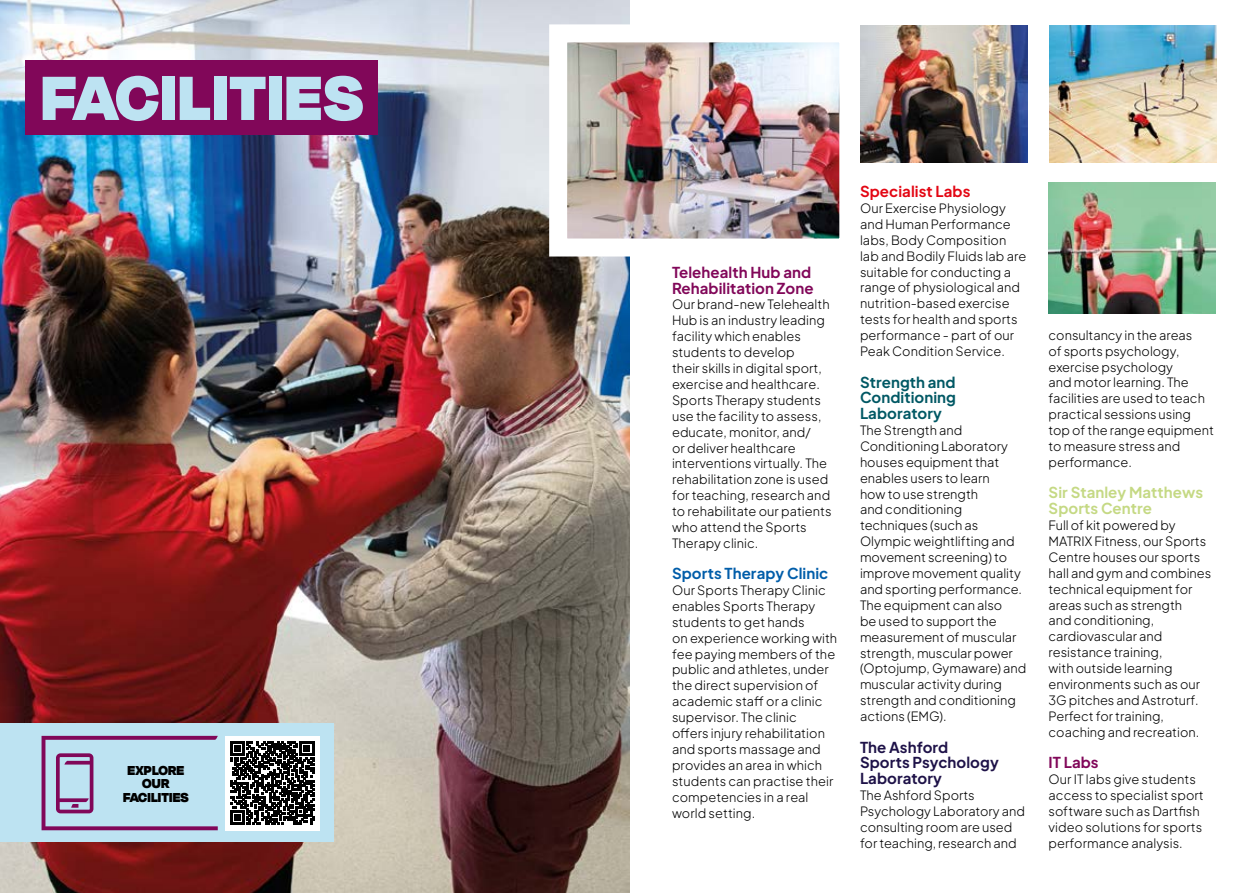
<style>
.page{position:relative;width:1259px;height:893px;background:#fff}
.page>*{position:absolute;margin:0;border:0;box-sizing:border-box;transform-origin:0 0}
.t1{font:900 72px "Degular Display";letter-spacing:.02em;color:#bde3f2}
.t2{font:700 15px/15.8px "Plus Jakarta Sans";letter-spacing:.005em;color:#810759}
.t3{font:700 15px/15.8px "Plus Jakarta Sans";letter-spacing:.005em;color:#1e1248}
.t4{font:700 15px/15.8px "Plus Jakarta Sans";letter-spacing:.005em;color:#005864;text-align:justify}
.t5{font:700 15px/15.8px "Plus Jakarta Sans";letter-spacing:.005em;color:#c5d984}
.t6{font:900 15px/13.5px "Degular Display";letter-spacing:.01em;color:#000;text-align:center}
.t7{font:700 15px "Plus Jakarta Sans";letter-spacing:.005em;color:#005da9}
.t8{font:700 15px "Plus Jakarta Sans";letter-spacing:.005em;color:#e30613}
.t9{font:300 12.75px/15.9px "Plus Jakarta Sans";color:#000}
</style>
<div class="page">
<img style="left:0;top:0;width:629px;height:893px">
<div style="left:0;top:724px;width:333px;height:118px;background:#bde3f2"></div>
<div style="left:26px;top:61px;width:352px;height:74px;background:#810759"></div>
<svg style="left:42px;top:736px;width:176px;height:94px"></svg>
<div style="left:225px;top:736px;width:95px;height:94px;background:#fff"></div>
<svg style="left:230px;top:741px;width:84px;height:84px"></svg>
<img style="left:866px;top:26px;width:162px;height:136px">
<img style="left:1049px;top:26px;width:167px;height:136px">
<img style="left:540px;top:15px;width:326px;height:251px">
<img style="left:1048px;top:183px;width:167px;height:131px">
<h1 class="t1" style="left:41px;top:54px;width:324px">FACILITIES</h1>
<p class="t6" style="left:123px;top:762px;width:67px">EXPLORE<br>OUR<br>FACILITIES</p>
<p class="t2" style="left:672px;top:262px;width:143px">Telehealth Hub and<br>Rehabilitation Zone</p>
<p class="t9" style="left:672px;top:295px;width:161px">Our brand-new Telehealth<br>Hub is an industry leading facility which enables students to develop<br>their skills in digital sport, exercise and healthcare.<br>Sports Therapy students use the facility to assess, educate, monitor, and/<br>or deliver healthcare interventions virtually. The rehabilitation zone is used for teaching, research and to rehabilitate our patients who attend the Sports<br>Therapy clinic.</p>
<p class="t7" style="left:672px;top:560px;width:158px">Sports Therapy Clinic</p>
<p class="t9" style="left:672px;top:581px;width:167px">Our Sports Therapy Clinic enables Sports Therapy students to get hands<br>on experience working with fee paying members of the public and athletes, under the direct supervision of academic staff or a clinic supervisor. The clinic<br>offers injury rehabilitation and sports massage and provides an area in which students can practise their competencies in a real world setting.</p>
<p class="t8" style="left:860px;top:178px;width:112px">Specialist Labs</p>
<p class="t9" style="left:860px;top:199px;width:168px">Our Exercise Physiology and Human Performance labs, Body Composition lab and Bodily Fluids lab are suitable for conducting a range of physiological and nutrition-based exercise tests for health and sports performance - part of our<br>Peak Condition Service.</p>
<p class="t4" style="left:860px;top:372px;width:97px">Strength and Conditioning Laboratory</p>
<p class="t9" style="left:860px;top:421px;width:168px">The Strength and<br>Conditioning Laboratory houses equipment that enables users to learn<br>how to use strength<br>and conditioning techniques (such as<br>Olympic weightlifting and movement screening) to improve movement quality and sporting performance.<br>The equipment can also<br>be used to support the measurement of muscular strength, muscular power (Optojump, Gymaware) and muscular activity during strength and conditioning actions (EMG).</p>
<p class="t3" style="left:860px;top:737px;width:140px">The Ashford<br>Sports Psychology<br>Laboratory</p>
<p class="t9" style="left:860px;top:786px;width:166px">The Ashford Sports<br>Psychology Laboratory and consulting room are used for teaching, research and</p>
<p class="t9" style="left:1048px;top:326px;width:167px">consultancy in the areas<br>of sports psychology, exercise psychology<br>and motor learning. The facilities are used to teach practical sessions using top of the range equipment to measure stress and performance.</p>
<p class="t5" style="left:1048px;top:483px;width:156px">Sir Stanley Matthews<br>Sports Centre</p>
<p class="t9" style="left:1048px;top:516px;width:164px">Full of kit powered by<br>MATRIX Fitness, our Sports<br>Centre houses our sports hall and gym and combines technical equipment for areas such as strength<br>and conditioning, cardiovascular and resistance training,<br>with outside learning environments such as our<br>3G pitches and Astroturf.<br>Perfect for training, coaching and recreation.</p>
<p class="t2" style="left:1048px;top:753px;width:52px">IT Labs</p>
<p class="t9" style="left:1048px;top:770px;width:157px">Our IT labs give students access to specialist sport software such as Dartfish video solutions for sports performance analysis.</p>
</div>
